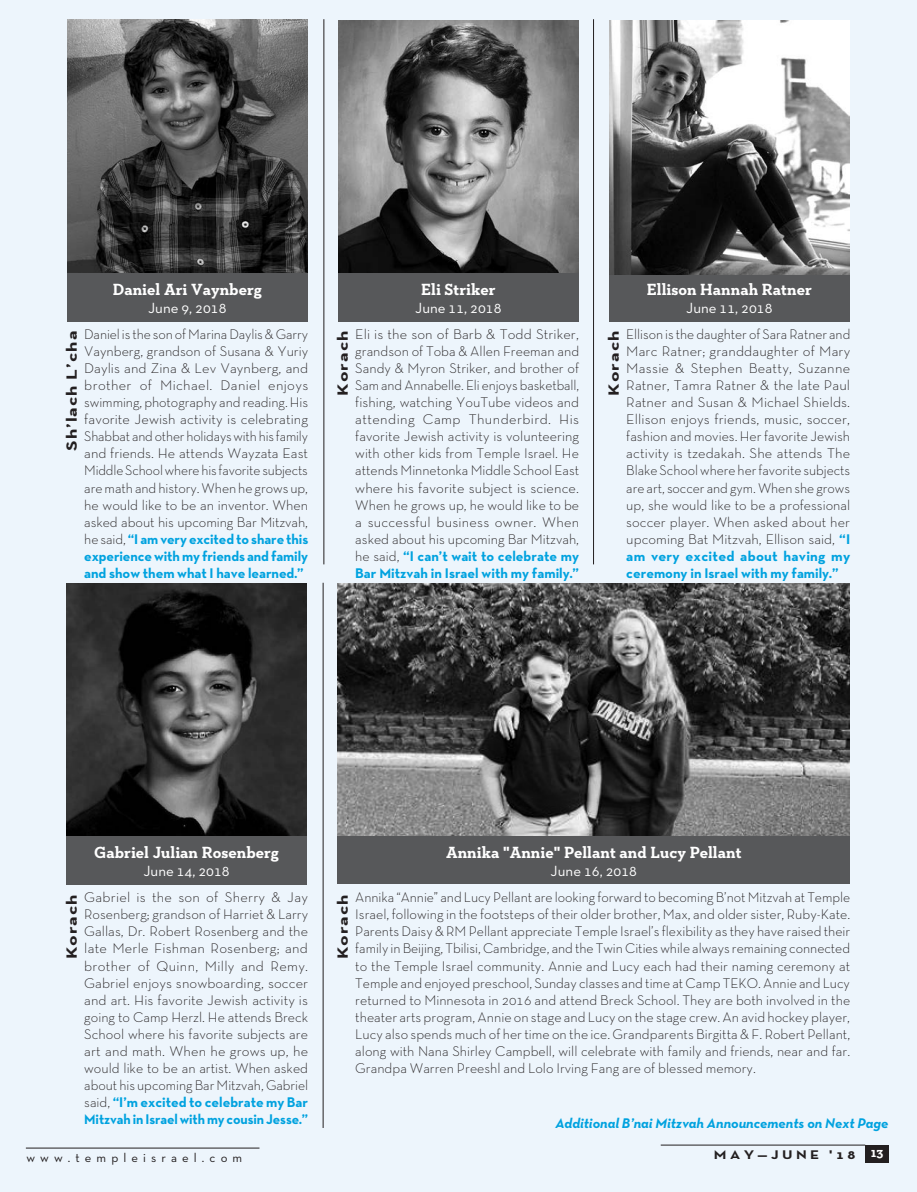
<style>
.page{position:relative;width:917px;height:1192px;background:#fff}
.page>*{position:absolute;margin:0;border:0;box-sizing:border-box;transform-origin:0 0}
.t1{font:700 16.5px "Neutraface Slab Text";color:#fff}
.t2{font:15px "Neutra Text TF";color:#fff}
.t3{font:700 15px "Neutra Text TF";letter-spacing:.05em;color:#231f20;scale:1.3 1}
.t4{font:300 14.25px/17.1px "Neutra Text TF";color:#231f20;text-align:justify}
.t5{font:italic 700 14.25px "Neutra Text TF";color:#00a2df}
.t6{font:12.75px "Neutra Text TF";letter-spacing:.4em;color:#231f20}
.t7{font:700 12.75px "Neutra Text TF";letter-spacing:.225em;color:#231f20;scale:1.2 1}
.s1{font-weight:700;color:#00a2df}
.s2{font-family:"Neutraface Slab Text";font-size:13.5px;color:#fff}
</style>
<div class="page">
<div style="left:0;top:0;width:916px;height:1192px;background:#edf5fc"></div>
<hr style="left:323px;top:19px;width:1px;height:545px;background:#231f20">
<hr style="left:593px;top:19px;width:1px;height:545px;background:#231f20">
<img style="left:67px;top:20px;width:240px;height:253px">
<div style="left:67px;top:273px;width:240px;height:48px;background:#57585a"></div>
<div style="left:609px;top:273px;width:240px;height:48px;background:#57585a"></div>
<img style="left:338px;top:20px;width:240px;height:253px">
<div style="left:338px;top:273px;width:240px;height:48px;background:#57585a"></div>
<hr style="left:323px;top:583px;width:1px;height:545px;background:#231f20">
<img style="left:67px;top:584px;width:239px;height:253px">
<div style="left:66px;top:837px;width:240px;height:48px;background:#57585a"></div>
<img style="left:337px;top:583px;width:512px;height:254px">
<div style="left:337px;top:837px;width:512px;height:47px;background:#57585a"></div>
<img style="left:609px;top:20px;width:240px;height:254px">
<div style="left:865px;top:1145px;width:23px;height:17px;background:#231f20"></div>
<hr style="left:660px;top:1145px;width:204px;height:1px;background:#231f20">
<hr style="left:26px;top:1148px;width:233px;height:1px;background:#231f20">
<p class="t1" style="left:113px;top:278px;width:150px">Daniel Ari Vaynberg</p>
<p class="t2" style="left:148px;top:298px;width:80px">June 9, 2018</p>
<p class="t1" style="left:421px;top:278px;width:76px">Eli Striker</p>
<p class="t2" style="left:415px;top:298px;width:88px">June 11, 2018</p>
<p class="t1" style="left:646px;top:278px;width:166px">Ellison Hannah Ratner</p>
<p class="t2" style="left:685px;top:298px;width:88px">June 11, 2018</p>
<p class="t4" style="left:84px;top:325px;width:225px">Daniel is the son of Marina Daylis &amp; Garry Vaynberg, grandson of Susana &amp; Yuriy Daylis and Zina &amp; Lev Vaynberg, and brother of Michael. Daniel enjoys swimming, photography and reading. His favorite Jewish activity is celebrating Shabbat and other holidays with his family and friends. He attends Wayzata East Middle School where his favorite subjects are math and history. When he grows up, he would like to be an inventor. When asked about his upcoming Bar Mitzvah, he said, <span class="s1">“I am very excited to share this experience with my friends and family and show them what I have learned.”</span></p>
<p class="t4" style="left:626px;top:325px;width:225px">Ellison is the daughter of Sara Ratner and Marc Ratner; granddaughter of Mary Massie &amp; Stephen Beatty, Suzanne Ratner, Tamra Ratner &amp; the late Paul Ratner and Susan &amp; Michael Shields.<br>Ellison enjoys friends, music, soccer, fashion and movies. Her favorite Jewish activity is tzedakah. She attends The Blake School where her favorite subjects are art, soccer and gym. When she grows up, she would like to be a professional soccer player. When asked about her upcoming Bat Mitzvah, Ellison said, <span class="s1">“I am very excited about having my ceremony in Israel with my family.”</span></p>
<p class="t4" style="left:355px;top:325px;width:225px">Eli is the son of Barb &amp; Todd Striker, grandson of Toba &amp; Allen Freeman and Sandy &amp; Myron Striker, and brother of Sam and Annabelle. Eli enjoys basketball, fishing, watching YouTube videos and attending Camp Thunderbird. His favorite Jewish activity is volunteering with other kids from Temple Israel. He attends Minnetonka Middle School East where his favorite subject is science.<br>When he grows up, he would like to be a successful business owner. When asked about his upcoming Bar Mitzvah, he said, <span class="s1">“I can’t wait to celebrate my Bar Mitzvah in Israel with my family.”</span></p>
<p class="t3" style="left:62px;top:451px;width:94px;rotate:-90deg">Sh’lach L’cha</p>
<p class="t3" style="left:333px;top:396px;width:51px;rotate:-90deg">Korach</p>
<p class="t3" style="left:604px;top:396px;width:51px;rotate:-90deg">Korach</p>
<p class="t1" style="left:94px;top:842px;width:186px">Gabriel Julian Rosenberg</p>
<p class="t2" style="left:143px;top:862px;width:88px">June 14, 2018</p>
<p class="t4" style="left:84px;top:888px;width:225px">Gabriel is the son of Sherry &amp; Jay Rosenberg; grandson of Harriet &amp; Larry Gallas, Dr. Robert Rosenberg and the late Merle Fishman Rosenberg; and brother of Quinn, Milly and Remy.<br>Gabriel enjoys snowboarding, soccer and art. His favorite Jewish activity is going to Camp Herzl. He attends Breck School where his favorite subjects are art and math. When he grows up, he would like to be an artist. When asked about his upcoming Bar Mitzvah, Gabriel said, <span class="s1">“I’m excited to celebrate my Bar Mitzvah in Israel with my cousin Jesse.”</span></p>
<p class="t3" style="left:62px;top:959px;width:51px;rotate:-90deg">Korach</p>
<p class="t6" style="left:26px;top:1149px;width:217px">www.templeisrael.com</p>
<p class="t1" style="left:446px;top:842px;width:297px">Annika "Annie" Pellant and Lucy Pellant</p>
<p class="t2" style="left:550px;top:862px;width:88px">June 16, 2018</p>
<p class="t4" style="left:355px;top:888px;width:496px">Annika “Annie” and Lucy Pellant are looking forward to becoming B’not Mitzvah at Temple Israel, following in the footsteps of their older brother, Max, and older sister, Ruby-Kate.<br>Parents Daisy &amp; RM Pellant appreciate Temple Israel’s flexibility as they have raised their family in Beijing, Tbilisi, Cambridge, and the Twin Cities while always remaining connected to the Temple Israel community. Annie and Lucy each had their naming ceremony at Temple and enjoyed preschool, Sunday classes and time at Camp TEKO. Annie and Lucy returned to Minnesota in 2016 and attend Breck School. They are both involved in the theater arts program, Annie on stage and Lucy on the stage crew. An avid hockey player, Lucy also spends much of her time on the ice. Grandparents Birgitta &amp; F. Robert Pellant, along with Nana Shirley Campbell, will celebrate with family and friends, near and far.<br>Grandpa Warren Preeshl and Lolo Irving Fang are of blessed memory.</p>
<p class="t3" style="left:333px;top:959px;width:51px;rotate:-90deg">Korach</p>
<p class="t5" style="left:555px;top:1115px;width:334px">Additional B’nai Mitzvah Announcements on Next Page</p>
<p class="t7" style="left:713px;top:1146px;width:143px">MAY—JUNE '18 <span class="s2">13</span></p>
</div>
